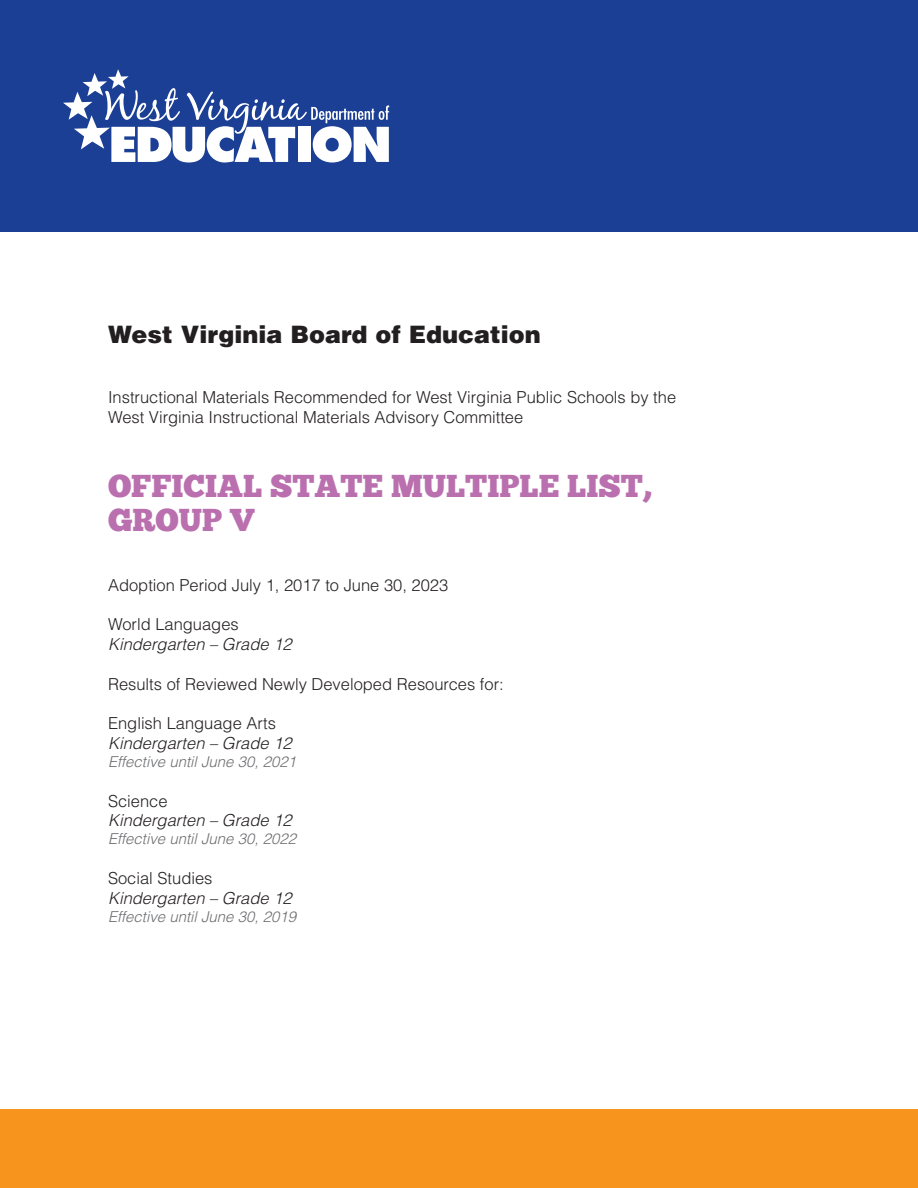
<style>
.page{position:relative;width:918px;height:1188px;background:#fff}
.page>*{position:absolute;margin:0;border:0;box-sizing:border-box;transform-origin:0 0}
.t1{font:31.5px "Chunk Five";color:#ba6fae}
.t2{font:900 24px "Helvetica LT Std";color:#231f20}
.t3{font:300 16.5px "Helvetica LT Std";color:#231f20}
.t4{font:italic 300 16.5px "Helvetica LT Std";color:#231f20}
.t5{font:italic 300 15px "Helvetica LT Std";color:#6c6d70}
</style>
<div class="page">
<div style="left:0;top:1109px;width:918px;height:79px;background:#f7941e"></div>
<div style="left:0;top:0;width:918px;height:232px;background:#1b3f94"></div>
<svg style="left:63px;top:69px;width:326px;height:94px"></svg>
<p class="t2" style="left:108px;top:319px;width:434px">West Virginia Board of Education</p>
<p class="t3" style="left:108px;top:387px;width:570px">Instructional Materials Recommended for West Virginia Public Schools by the</p>
<p class="t3" style="left:108px;top:407px;width:417px">West Virginia Instructional Materials Advisory Committee</p>
<p class="t1" style="left:108px;top:471px;width:545px">OFFICIAL STATE MULTIPLE LIST,</p>
<p class="t1" style="left:108px;top:506px;width:148px">GROUP V</p>
<p class="t3" style="left:108px;top:575px;width:342px">Adoption Period July 1, 2017 to June 30, 2023</p>
<p class="t3" style="left:108px;top:614px;width:132px">World Languages</p>
<p class="t4" style="left:108px;top:634px;width:185px">Kindergarten – Grade 12</p>
<p class="t3" style="left:108px;top:674px;width:397px">Results of Reviewed Newly Developed Resources for:</p>
<p class="t3" style="left:108px;top:713px;width:170px">English Language Arts</p>
<p class="t4" style="left:108px;top:733px;width:185px">Kindergarten – Grade 12</p>
<p class="t5" style="left:108px;top:752px;width:190px">Effective until June 30, 2021</p>
<p class="t3" style="left:108px;top:791px;width:61px">Science</p>
<p class="t4" style="left:108px;top:810px;width:185px">Kindergarten – Grade 12</p>
<p class="t5" style="left:108px;top:830px;width:190px">Effective until June 30, 2022</p>
<p class="t3" style="left:108px;top:868px;width:106px">Social Studies</p>
<p class="t4" style="left:108px;top:888px;width:185px">Kindergarten – Grade 12</p>
<p class="t5" style="left:108px;top:907px;width:190px">Effective until June 30, 2019</p>
</div>
